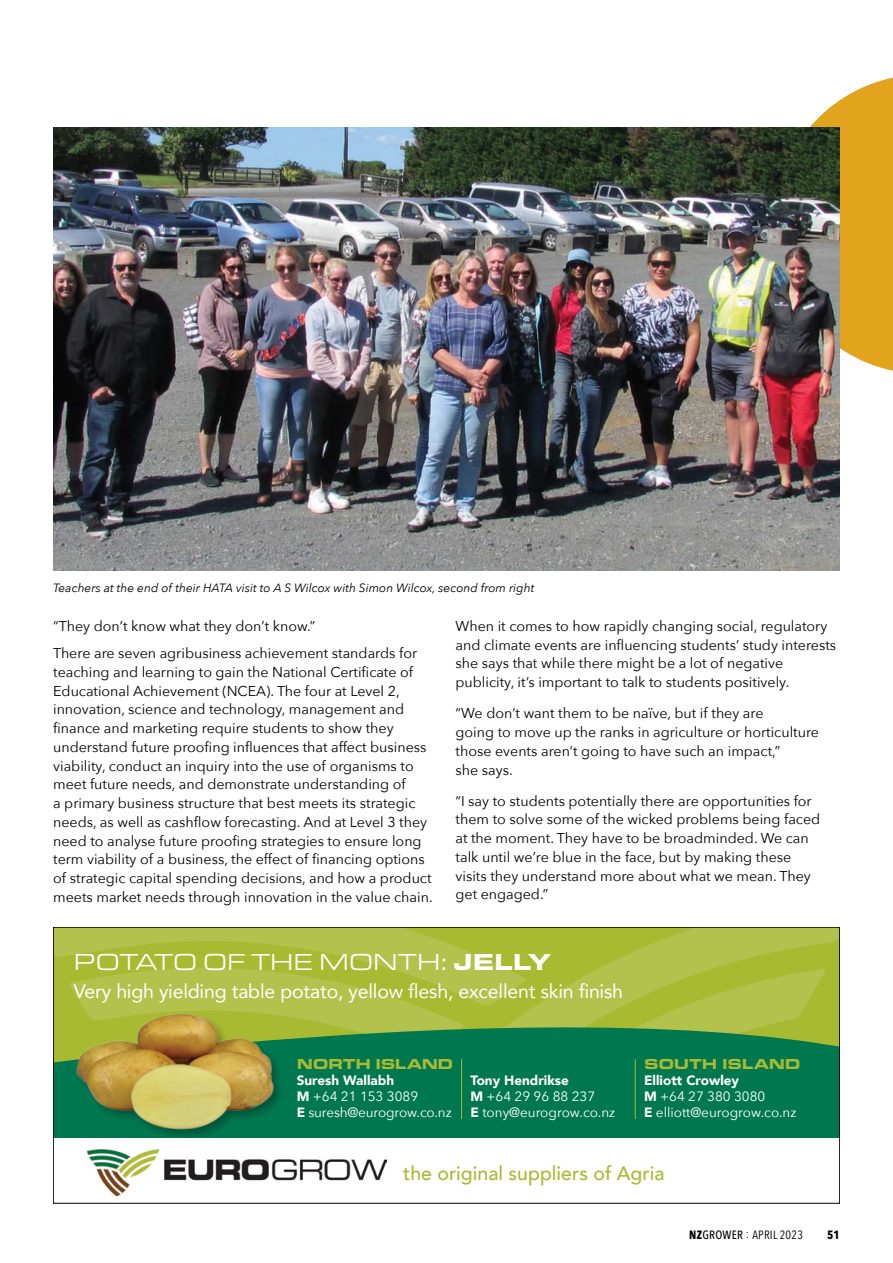
<style>
.page{position:relative;width:893px;height:1263px;background:#fff}
.page>*{position:absolute;margin:0;border:0;box-sizing:border-box;transform-origin:0 0}
.t1{font:24px "Eurostile Ext";letter-spacing:.005em;color:#fff}
.t2{font:19.5px "Avenir";letter-spacing:-.01em;color:#fff}
.t3{font:500 19.5px "Avenir";color:#a8ba31}
.t4{font:900 15px "Eurostile Ext";letter-spacing:-.02em;color:#a8ba31}
.t5{font:14.25px/18.8px "Avenir Next";color:#000}
.t6{font:13.5px/16.2px "Avenir Next";color:#fff}
.t7{font:900 13.5px "Avenir";color:#fff}
.t8{font:italic 12px "Avenir Next";color:#000}
.t9{font:12px "Avenir Next Condensed";letter-spacing:.02em;color:#000}
.t10{font:700 12px "Avenir Next Condensed";color:#000}
.s1{font-weight:900}
.s2{font-family:"Avenir";font-weight:900}
.s3{font-weight:700}
.s4{font-weight:500}
</style>
<div class="page">
<svg style="left:774px;top:77px;width:119px;height:294px"></svg>
<img style="left:54px;top:128px;width:786px;height:442px">
<svg style="left:770px;top:929px;width:68px;height:36px;background:#adbd3e"></svg>
<svg style="left:55px;top:929px;width:715px;height:36px;background:#adbe3f"></svg>
<svg style="left:55px;top:965px;width:783px;height:173px;background:#4c9749"></svg>
<img style="left:87px;top:1149px;width:300px;height:46px">
<hr style="left:461px;top:1059px;width:1px;height:60px;background:#a8ba31">
<hr style="left:635px;top:1059px;width:1px;height:60px;background:#a8ba31">
<div style="left:76px;top:1012px;width:209px;height:129px;background:#000;opacity:.3"></div>
<img style="left:71px;top:1003px;width:208px;height:135px">
<p class="t8" style="left:53px;top:578px;width:483px">Teachers at the end of their HATA visit to A S Wilcox with Simon Wilcox, second from right</p>
<p class="t5" style="left:53px;top:612px;width:365px;line-height:27.3px">“They don’t know what they don’t know.”<br>There are seven agribusiness achievement standards for</p>
<p class="t5" style="left:53px;top:662px;width:381px">teaching and learning to gain the National Certificate of Educational Achievement (NCEA). The four at Level 2, innovation, science and technology, management and finance and marketing require students to show they understand future proofing influences that affect business viability, conduct an inquiry into the use of organisms to meet future needs, and demonstrate understanding of<br>a primary business structure that best meets its strategic needs, as well as cashflow forecasting. And at Level 3 they need to analyse future proofing strategies to ensure long term viability of a business, the effect of financing options of strategic capital spending decisions, and how a product meets market needs through innovation in the value chain.</p>
<p class="t5" style="left:455px;top:616px;width:382px">When it comes to how rapidly changing social, regulatory and climate events are influencing students’ study interests she says that while there might be a lot of negative publicity, it’s important to talk to students positively.</p>
<p class="t5" style="left:455px;top:703px;width:365px">“We don’t want them to be naïve, but if they are<br>going to move up the ranks in agriculture or horticulture those events aren’t going to have such an impact,”<br>she says.</p>
<p class="t5" style="left:455px;top:791px;width:366px">“I say to students potentially there are opportunities for them to solve some of the wicked problems being faced at the moment. They have to be broadminded. We can talk until we’re blue in the face, but by making these visits they understand more about what we mean. They get engaged.”</p>
<h1 class="t1" style="left:74px;top:945px;width:479px">POTATO OF THE MONTH: <span class="s1">JELLY</span></h1>
<h2 class="t2" style="left:74px;top:976px;width:551px">Very high yielding table potato, yellow flesh, excellent skin finish</h2>
<p class="t4" style="left:297px;top:1052px;width:158px">NORTH ISLAND</p>
<p class="t7" style="left:297px;top:1069px;width:99px">Suresh Wallabh</p>
<p class="t6" style="left:297px;top:1088px;width:156px"><span class="s2">M</span> +64 21 153 3089<br><span class="s2">E</span> suresh@eurogrow.co.nz</p>
<p class="t7" style="left:470px;top:1069px;width:100px">Tony Hendrikse</p>
<p class="t6" style="left:470px;top:1088px;width:146px"><span class="s2">M</span> +64 29 96 88 237<br><span class="s2">E</span> tony@eurogrow.co.nz</p>
<p class="t4" style="left:644px;top:1052px;width:158px">SOUTH ISLAND</p>
<p class="t7" style="left:644px;top:1069px;width:96px">Elliott Crowley</p>
<p class="t6" style="left:644px;top:1088px;width:154px"><span class="s2">M</span> +64 27 380 3080<br><span class="s2">E</span> elliott@eurogrow.co.nz</p>
<h2 class="t3" style="left:403px;top:1156px;width:263px">the original suppliers of Agria</h2>
<p class="t9" style="left:689px;top:1225px;width:115px"><span class="s3">NZ</span><span class="s4">GROWER</span> : APRIL 2023</p>
<p class="t10" style="left:827px;top:1228px;width:14px">51</p>
</div>
